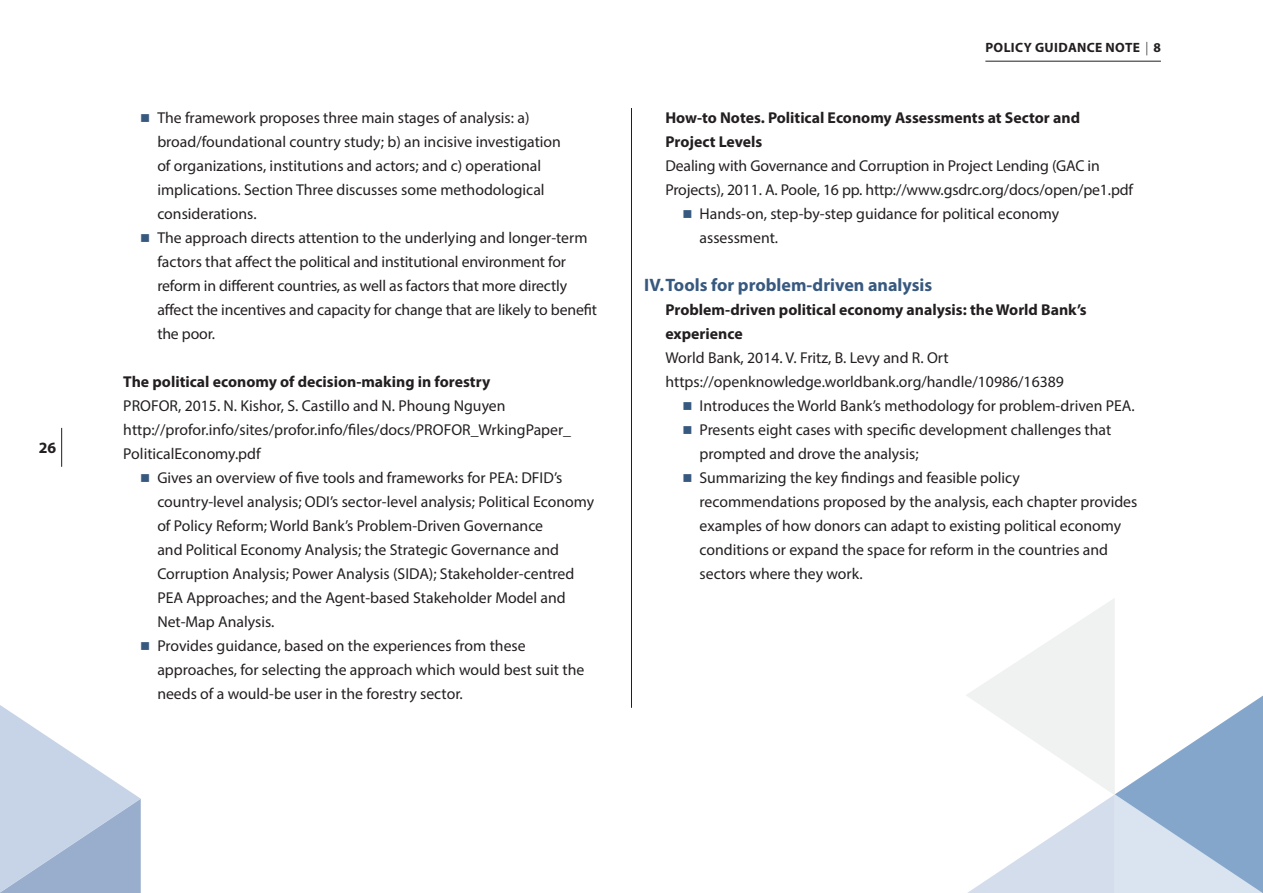
<style>
.page{position:relative;width:1263px;height:893px;background:#fff}
.page>*{position:absolute;margin:0;border:0;box-sizing:border-box;transform-origin:0 0}
.paragraph_1{font:700 18px "Myriad Pro";color:#38597f}
.paragraph_1-2{font:15.75px/24px "Myriad Pro";color:#231f20}
.paragraph_1-3{font:700 15.75px/24px "Myriad Pro";color:#231f20}
.t1{font:700 13.5px "Myriad Pro";letter-spacing:.03em;color:#231f20}
.s1{color:#38597f}
.s2{font-weight:400}
</style>
<div class="page">
<hr style="left:61px;top:428px;width:1px;height:39px;background:#231f20">
<hr style="left:985px;top:61px;width:176px;height:1px;background:#231f20">
<hr style="left:631px;top:108px;width:1px;height:600px;background:#231f20">
<svg style="left:0;top:705px;width:141px;height:188px"></svg>
<svg style="left:966px;top:598px;width:297px;height:295px"></svg>
<p class="paragraph_1-3" style="left:39px;top:435px;width:19px">26</p>
<p class="paragraph_1-2" style="left:157px;top:106px;width:405px;text-indent:-17px"><span class="s1">■</span> The framework proposes three main stages of analysis: a) broad/foundational country study; b) an incisive investigation of organizations, institutions and actors; and c) operational implications. Section Three discusses some methodological considerations.</p>
<p class="paragraph_1-2" style="left:157px;top:226px;width:441px;text-indent:-17px"><span class="s1">■</span> The approach directs attention to the underlying and longer-term factors that affect the political and institutional environment for reform in different countries, as well as factors that more directly affect the incentives and capacity for change that are likely to benefit the poor.</p>
<p class="paragraph_1-3" style="left:123px;top:369px;width:368px">The political economy of decision-making in forestry</p>
<p class="paragraph_1-2" style="left:123px;top:394px;width:384px">PROFOR, 2015. N. Kishor, S. Castillo and N. Phoung Nguyen</p>
<p class="paragraph_1-2" style="left:123px;top:418px;width:449px">http://profor.info/sites/profor.info/files/docs/PROFOR_WrkingPaper_<br>PoliticalEconomy.pdf</p>
<p class="paragraph_1-2" style="left:157px;top:466px;width:438px;text-indent:-17px"><span class="s1">■</span> Gives an overview of five tools and frameworks for PEA: DFID’s country-level analysis; ODI’s sector-level analysis; Political Economy of Policy Reform; World Bank’s Problem-Driven Governance<br>and Political Economy Analysis; the Strategic Governance and Corruption Analysis; Power Analysis (SIDA); Stakeholder-centred PEA Approaches; and the Agent-based Stakeholder Model and Net‑Map Analysis.</p>
<p class="paragraph_1-2" style="left:157px;top:634px;width:428px;text-indent:-17px"><span class="s1">■</span> Provides guidance, based on the experiences from these approaches, for selecting the approach which would best suit the needs of a would-be user in the forestry sector.</p>
<p class="t1" style="left:985px;top:39px;width:177px">POLICY GUIDANCE NOTE <span class="s2">|</span> 8</p>
<p class="paragraph_1-3" style="left:665px;top:105px;width:416px">How-to Notes. Political Economy Assessments at Sector and<br>Project Levels</p>
<p class="paragraph_1-2" style="left:665px;top:154px;width:469px">Dealing with Governance and Corruption in Project Lending (GAC in<br>Projects), 2011. A. Poole, 16 pp. http://www.gsdrc.org/docs/open/pe1.pdf</p>
<p class="paragraph_1-2" style="left:699px;top:202px;width:361px;text-indent:-17px"><span class="s1">■</span> Hands-on, step-by-step guidance for political economy assessment.</p>
<p class="paragraph_1" style="left:644px;top:273px;width:289px">IV.Tools for problem-driven analysis</p>
<p class="paragraph_1-3" style="left:665px;top:297px;width:422px">Problem-driven political economy analysis: the World Bank’s experience</p>
<p class="paragraph_1-2" style="left:665px;top:346px;width:285px">World Bank, 2014. V. Fritz, B. Levy and R. Ort</p>
<p class="paragraph_1-2" style="left:665px;top:370px;width:400px">https://openknowledge.worldbank.org/handle/10986/16389</p>
<p class="paragraph_1-2" style="left:682px;top:394px;width:454px"><span class="s1">■</span> Introduces the World Bank’s methodology for problem-driven PEA.</p>
<p class="paragraph_1-2" style="left:699px;top:418px;width:413px;text-indent:-17px"><span class="s1">■</span> Presents eight cases with specific development challenges that prompted and drove the analysis;</p>
<p class="paragraph_1-2" style="left:699px;top:466px;width:439px;text-indent:-17px"><span class="s1">■</span> Summarizing the key findings and feasible policy recommendations proposed by the analysis, each chapter provides examples of how donors can adapt to existing political economy conditions or expand the space for reform in the countries and sectors where they work.</p>
</div>
